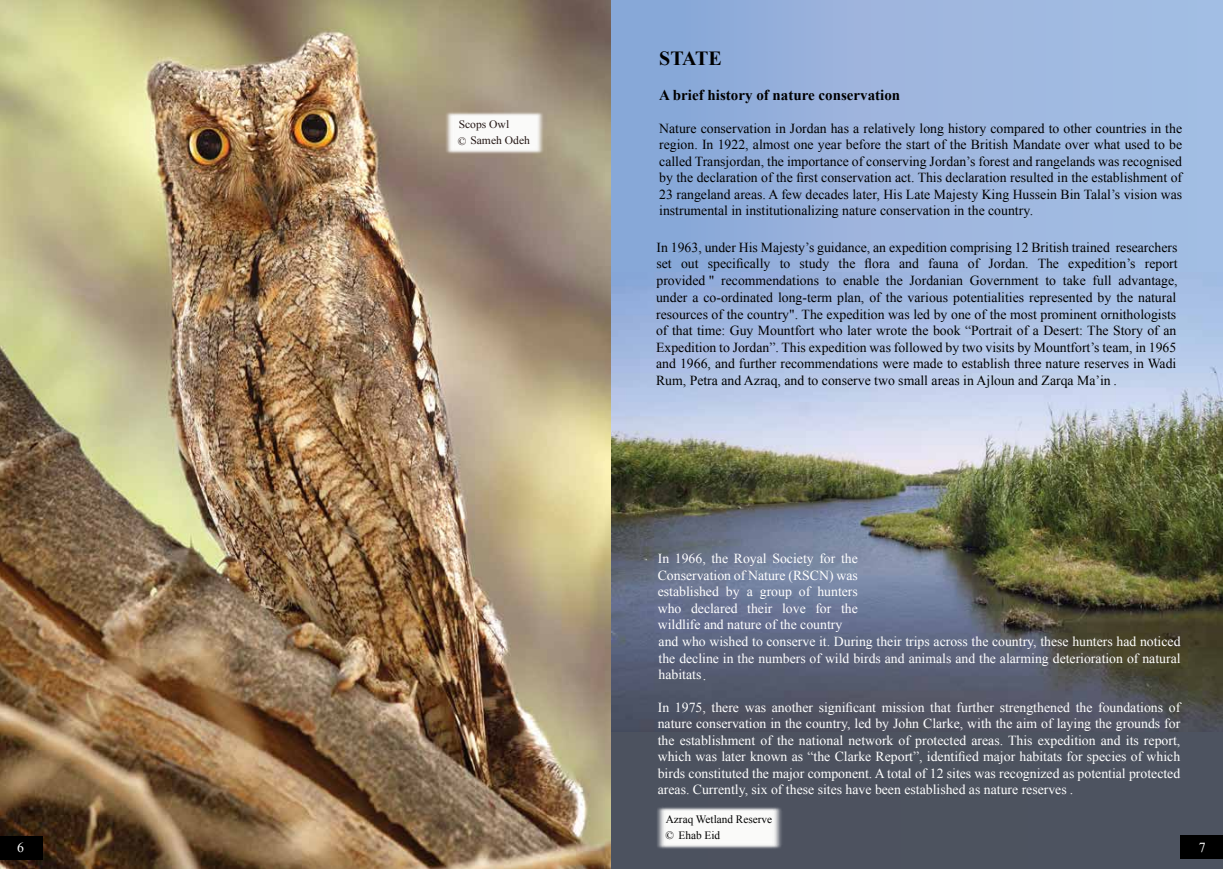
<style>
.page{position:relative;width:1223px;height:869px;background:#fff}
.page>*{position:absolute;margin:0;border:0;box-sizing:border-box;transform-origin:0 0}
.t1{font:700 20px "Times New Roman";letter-spacing:-.035em;color:#000}
.t2{font:700 15px "Times New Roman";color:#000}
.t3{font:13.75px/16.6px "Times New Roman";color:#000;text-align:justify}
.t4{font:13.75px/16.5px "Times New Roman";color:#fff;text-align:justify}
.t5{font:11.25px/15.8px "Times New Roman";color:#000}
.t6{font:11.25px/16.2px "Times New Roman";color:#231614}
</style>
<div class="page">
<img style="left:0;top:0;width:611px;height:868px">
<div style="left:0;top:835px;width:42px;height:24px;background:#000"></div>
<img style="left:445px;top:111px;width:100px;height:43px">
<div style="left:611px;top:567px;width:611px;height:300px;background:#4d535f"></div>
<div style="left:1180px;top:835px;width:42px;height:23px;background:#000"></div>
<div style="left:611px;top:0;width:611px;height:323px;background:linear-gradient(to right,#8ba8d7,#a8c0e4)"></div>
<img style="left:611px;top:273px;width:611px;height:458px">
<img style="left:657px;top:807px;width:125px;height:42px">
<p class="t4" style="left:17px;top:838px;width:8px">6</p>
<p class="t6" style="left:458px;top:116px;width:74px">Scops Owl<br>© Sameh Odeh</p>
<h1 class="t1" style="left:659px;top:44px;width:64px">STATE</h1>
<p class="t2" style="left:659px;top:84px;width:242px">A brief history of nature conservation</p>
<p class="t3" style="left:659px;top:119px;width:524px">Nature conservation in Jordan has a relatively long history compared to other countries in the region. In 1922, almost one year before the start of the British Mandate over what used to be called Transjordan, the importance of conserving Jordan’s forest and rangelands was recognised by the declaration of the first conservation act. This declaration resulted in the establishment of 23 rangeland areas. A few decades later, His Late Majesty King Hussein Bin Talal’s vision was instrumental in institutionalizing nature conservation in the country.</p>
<p class="t3" style="left:656px;top:239px;width:523px">In 1963, under His Majesty’s guidance, an expedition comprising 12 British trained researchers set out specifically to study the flora and fauna of Jordan. The expedition’s report provided " recommendations to enable the Jordanian Government to take full advantage, under a co-ordinated long-term plan, of the various potentialities represented by the natural resources of the country". The expedition was led by one of the most prominent ornithologists of that time: Guy Mountfort who later wrote the book “Portrait of a Desert: The Story of an Expedition to Jordan”. This expedition was followed by two visits by Mountfort’s team, in 1965 and 1966, and further recommendations were made to establish three nature reserves in Wadi</p>
<p class="t3" style="left:656px;top:371px;width:462px">Rum, Petra and Azraq, and to conserve two small areas in Ajloun and Zarqa Ma’in .</p>
<p class="t4" style="left:657px;top:549px;width:524px;text-align:left">In 1966, the Royal Society for the<br>Conservation of Nature (RSCN) was<br>established by a group of hunters<br>who declared their love for the<br>wildlife and nature of the country<br>and who wished to conserve it. During their trips across the country, these hunters had noticed the decline in the numbers of wild birds and animals and the alarming deterioration of natural habitats .</p>
<p class="t4" style="left:657px;top:698px;width:524px">In 1975, there was another significant mission that further strengthened the foundations of nature conservation in the country, led by John Clarke, with the aim of laying the grounds for the establishment of the national network of protected areas. This expedition and its report, which was later known as “the Clarke Report”, identified major habitats for species of which birds constituted the major component. A total of 12 sites was recognized as potential protected areas. Currently, six of these sites have been established as nature reserves .</p>
<p class="t5" style="left:665px;top:810px;width:108px">Azraq Wetland Reserve © Ehab Eid</p>
<p class="t4" style="left:1198px;top:838px;width:8px">7</p>
</div>
